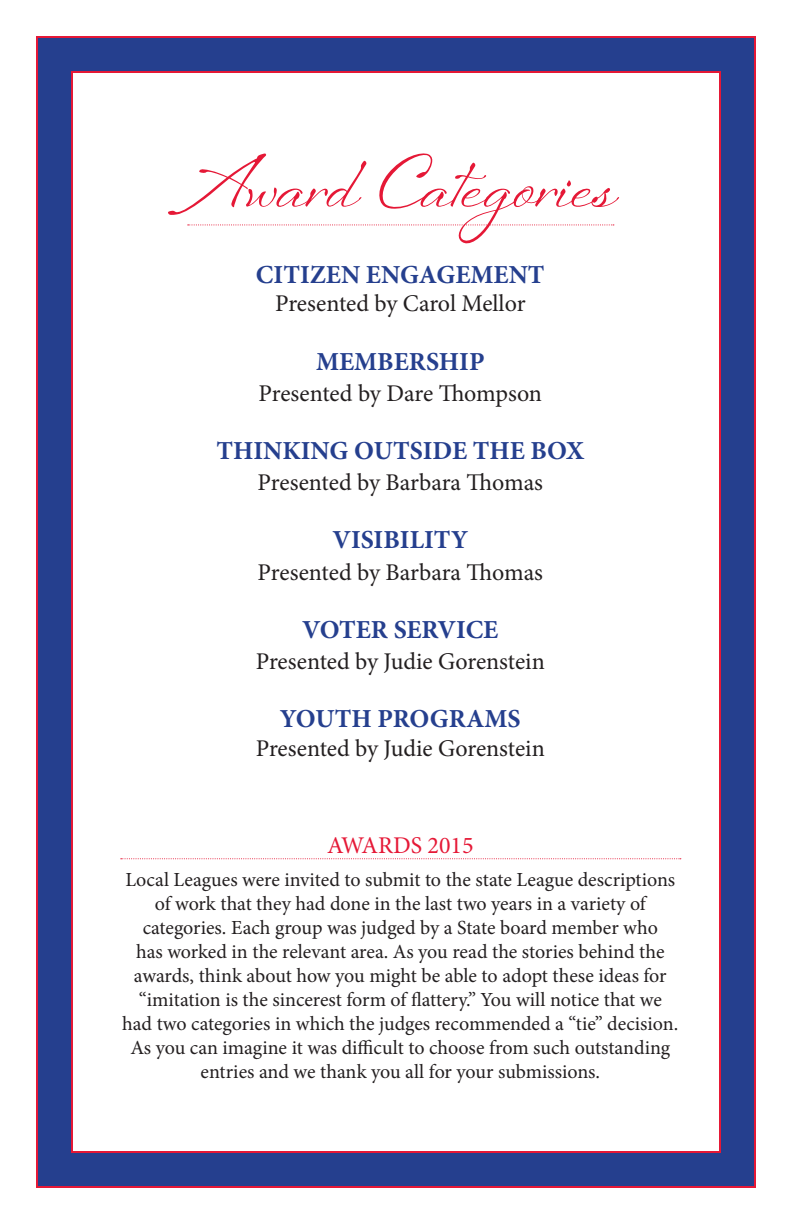
<style>
.page{position:relative;width:792px;height:1224px;background:#fff}
.page>*{position:absolute;margin:0;border:0;box-sizing:border-box;transform-origin:0 0}
.t1{font:70px "Sheila";color:#e51836}
.t2{font:700 26px "Minion Pro";color:#253f8e}
.t3{font:24px "Minion Pro";letter-spacing:-.005em;color:#231f20}
.t4{font:24px "Minion Pro";color:#e51836}
.t5{font:20px/24px "Minion Pro";letter-spacing:-.005em;color:#231f20;text-align:center}
</style>
<div class="page">
<div style="left:36px;top:36px;width:720px;height:1152px;background:#253f8e;border:2px solid #e51836"></div>
<div style="left:71px;top:71px;width:650px;height:1082px;background:#fff;border:2px solid #e51836"></div>
<svg style="left:188px;top:224px;width:426px;height:1px"></svg>
<svg style="left:121px;top:858px;width:560px;height:1px"></svg>
<p class="t1" style="left:184px;top:141px;width:440px">Award Categories</p>
<p class="t2" style="left:256px;top:256px;width:290px">CITIZEN ENGAGEMENT</p>
<p class="t3" style="left:275px;top:288px;width:252px">Presented by Carol Mellor</p>
<p class="t2" style="left:316px;top:343px;width:170px">MEMBERSHIP</p>
<p class="t3" style="left:259px;top:377px;width:285px">Presented by Dare Thompson</p>
<p class="t2" style="left:216px;top:432px;width:369px">THINKING OUTSIDE THE BOX</p>
<p class="t3" style="left:258px;top:467px;width:287px">Presented by Barbara Thomas</p>
<p class="t2" style="left:333px;top:522px;width:137px">VISIBILITY</p>
<p class="t3" style="left:258px;top:556px;width:287px">Presented by Barbara Thomas</p>
<p class="t2" style="left:302px;top:611px;width:198px">VOTER SERVICE</p>
<p class="t3" style="left:256px;top:645px;width:291px">Presented by Judie Gorenstein</p>
<p class="t2" style="left:280px;top:701px;width:242px">YOUTH PROGRAMS</p>
<p class="t3" style="left:256px;top:732px;width:291px">Presented by Judie Gorenstein</p>
<p class="t4" style="left:327px;top:829px;width:148px">AWARDS 2015</p>
<p class="t5" style="left:122px;top:867px;width:558px">Local Leagues were invited to submit to the state League descriptions of work that they had done in the last two years in a variety of categories. Each group was judged by a State board member who<br>has worked in the relevant area. As you read the stories behind the awards, think about how you might be able to adopt these ideas for “imitation is the sincerest form of flattery.” You will notice that we had two categories in which the judges recommended a “tie” decision.<br>As you can imagine it was difficult to choose from such outstanding entries and we thank you all for your submissions.</p>
</div>
